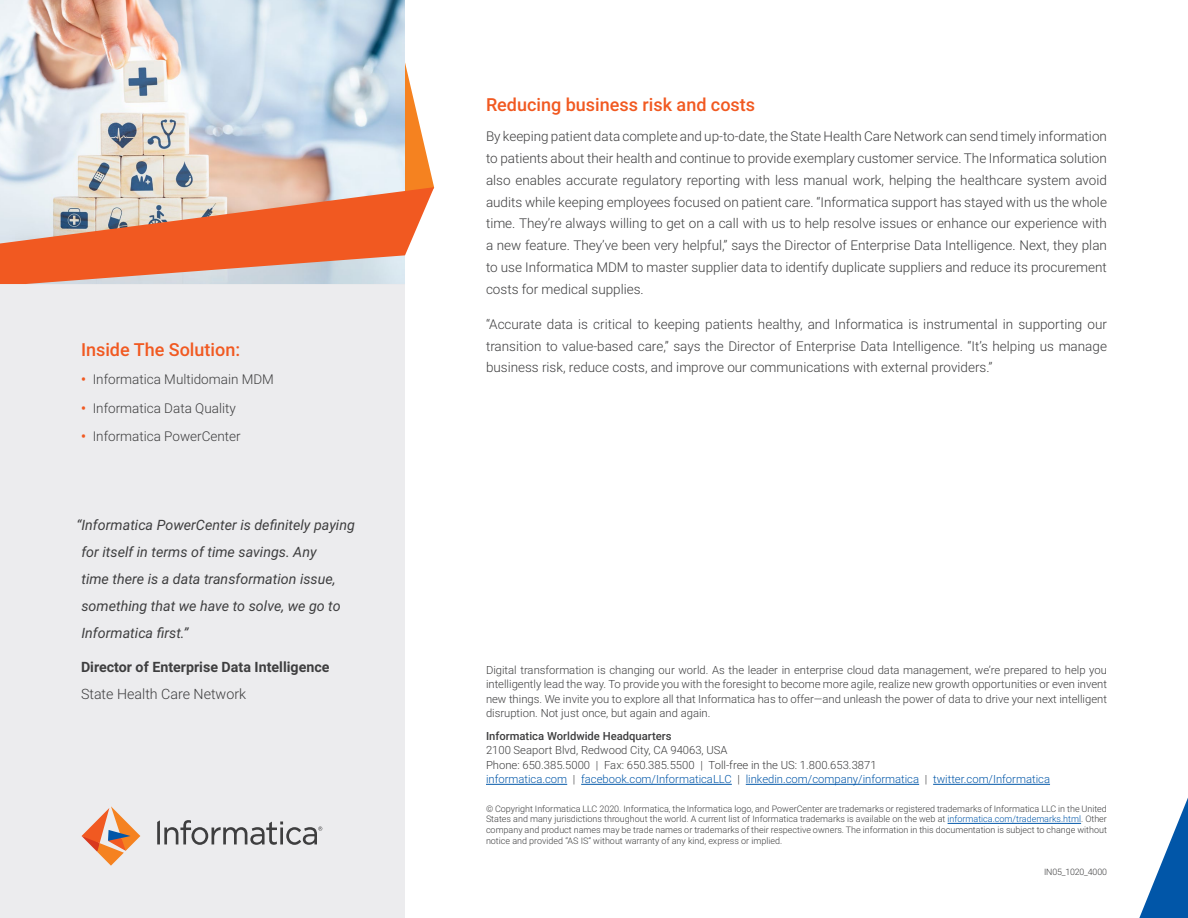
<style>
.page{position:relative;width:1188px;height:918px;background:#fff}
.page>*{position:absolute;margin:0;border:0;box-sizing:border-box;transform-origin:0 0}
.Headers{font:500 18px "Roboto";color:#f15921}
.t1{font:italic 14.25px/27px "Roboto";color:#3e3e3f}
.t2{font:700 14.25px/27px "Roboto";color:#3e3e3f}
.Body_Copy{font:300 13.5px/21.8px "Roboto";color:#3e3e3f;text-align:justify}
.t3{font:300 11.25px/14.2px "Roboto";color:#3e3e3f;text-align:justify}
.t4{font:300 9px/10.8px "Roboto";color:#3e3e3f;text-align:justify}
.t5{font:300 8.85px "Roboto";letter-spacing:-.02em;color:#3e3e3f}
.s1{font-weight:700;color:#f15921}
.s2{font-weight:300}
.s3{font-weight:500}
.s4{color:#0156a8}
</style>
<div class="page">
<div style="left:0;top:143px;width:405px;height:775px;background:#ececee"></div>
<img style="left:0;top:0;width:405px;height:44px">
<svg style="left:0;top:44px;width:434px;height:240px"></svg>
<svg style="left:1139px;top:798px;width:49px;height:120px"></svg>
<hr style="left:486px;top:784px;width:81px;height:1px;background:#0156a8">
<hr style="left:581px;top:784px;width:151px;height:1px;background:#0156a8">
<hr style="left:746px;top:784px;width:173px;height:1px;background:#0156a8">
<hr style="left:933px;top:784px;width:117px;height:1px;background:#0156a8">
<hr style="left:948px;top:823px;width:133px;height:1px;background:#0156a8">
<svg style="left:82px;top:806px;width:58px;height:60px"></svg>
<svg style="left:157px;top:820px;width:165px;height:25px"></svg>
<p class="Headers" style="left:81px;top:336px;width:161px">Inside The Solution:</p>
<p class="Body_Copy" style="left:81px;top:368px;width:194px"><span class="s1">•</span> Informatica Multidomain MDM</p>
<p class="Body_Copy" style="left:81px;top:396px;width:156px"><span class="s1">•</span> Informatica Data Quality</p>
<p class="Body_Copy" style="left:81px;top:425px;width:161px"><span class="s1">•</span> Informatica PowerCenter</p>
<p class="t1" style="left:81px;top:511px;width:275px;text-indent:-5px">“Informatica PowerCenter is definitely paying for itself in terms of time savings. Any<br>time there is a data transformation issue, something that we have to solve, we go to Informatica first.”</p>
<p class="t2" style="left:81px;top:653px;width:250px">Director of Enterprise Data Intelligence<br><span class="s2">State Health Care Network</span></p>
<p class="Headers" style="left:486px;top:92px;width:271px">Reducing business risk and costs</p>
<p class="Body_Copy" style="left:486px;top:125px;width:622px">By keeping patient data complete and up-to-date, the State Health Care Network can send timely information to patients about their health and continue to provide exemplary customer service. The Informatica solution also enables accurate regulatory reporting with less manual work, helping the healthcare system avoid audits while keeping employees focused on patient care. “Informatica support has stayed with us the whole time. They’re always willing to get on a call with us to help resolve issues or enhance our experience with a new feature. They’ve been very helpful,” says the Director of Enterprise Data Intelligence. Next, they plan to use Informatica MDM to master supplier data to identify duplicate suppliers and reduce its procurement costs for medical supplies.</p>
<p class="Body_Copy" style="left:486px;top:313px;width:622px">“Accurate data is critical to keeping patients healthy, and Informatica is instrumental in supporting our transition to value-based care,” says the Director of Enterprise Data Intelligence. “It’s helping us manage business risk, reduce costs, and improve our communications with external providers.”</p>
<p class="t3" style="left:486px;top:663px;width:623px">Digital transformation is changing our world. As the leader in enterprise cloud data management, we’re prepared to help you intelligently lead the way. To provide you with the foresight to become more agile, realize new growth opportunities or even invent new things. We invite you to explore all that Informatica has to offer—and unleash the power of data to drive your next intelligent disruption. Not just once, but again and again.</p>
<p class="t3" style="left:486px;top:729px;width:566px;text-align:left"><span class="s3">Informatica Worldwide Headquarters<br></span>2100 Seaport Blvd, Redwood City, CA 94063, USA<br>Phone: 650.385.5000 | Fax: 650.385.5500 | Toll-free in the US: 1.800.653.3871<br><span class="s4">informatica.com</span> | <span class="s4">facebook.com/InformaticaLLC</span> | <span class="s4">linkedin.com/company/informatica</span> | <span class="s4">twitter.com/Informatica</span></p>
<p class="t4" style="left:486px;top:803px;width:623px">© Copyright Informatica LLC 2020. Informatica, the Informatica logo, and PowerCenter are trademarks or registered trademarks of Informatica LLC in the United States and many jurisdictions throughout the world. A current list of Informatica trademarks is available on the web at <span class="s4">informatica.com/trademarks.html</span>. Other company and product names may be trade names or trademarks of their respective owners. The information in this documentation is subject to change without notice and provided “AS IS” without warranty of any kind, express or implied.</p>
<p class="t5" style="left:1044px;top:866px;width:64px">IN05_1020_4000</p>
</div>
